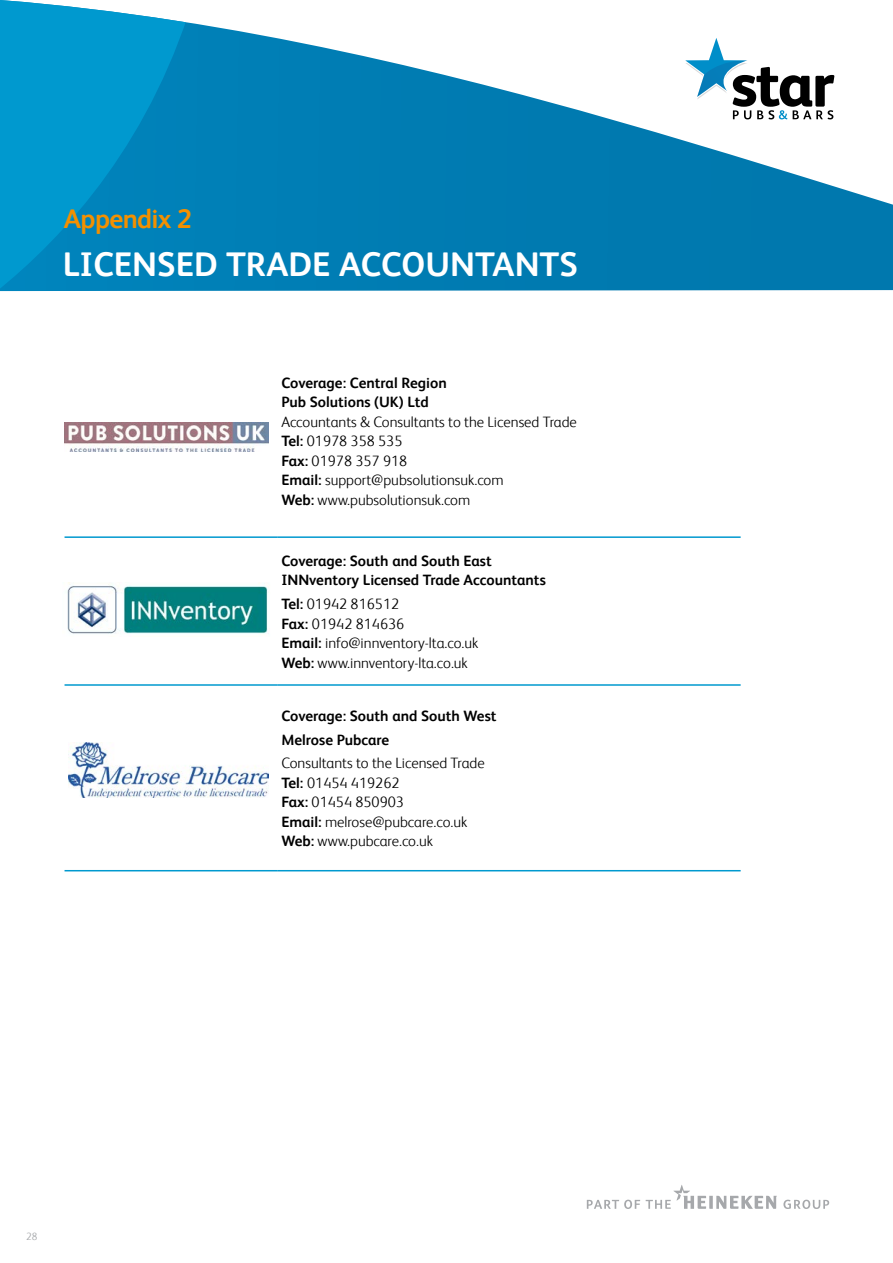
<style>
.page{position:relative;width:893px;height:1263px;background:#fff}
.page>*{position:absolute;margin:0;border:0;box-sizing:border-box;transform-origin:0 0}
.t1{font:700 34.35px "HEINEKEN Core";color:#fff}
.t2{font:700 27px "HEINEKEN Core";letter-spacing:-.025em;color:#f39000}
.t3{font:300 15px "HEINEKEN Core";color:#000}
.t4{font:700 15px/19.5px "HEINEKEN Core";color:#000}
.t5{font:300 10.5px "HEINEKEN Core";color:#a6a8ab}
.s1{font-weight:700}
</style>
<div class="page">
<svg style="left:257px;top:34px;width:636px;height:257px"></svg>
<svg style="left:0;top:0;width:257px;height:291px;background:#0d91c5"></svg>
<svg style="left:682px;top:35px;width:152px;height:84px"></svg>
<svg style="left:587px;top:1185px;width:242px;height:24px"></svg>
<hr style="left:65px;top:536px;width:212px;height:2px;background:#0099cf">
<hr style="left:277px;top:536px;width:464px;height:2px;background:#0099cf">
<hr style="left:65px;top:684px;width:212px;height:2px;background:#0099cf">
<hr style="left:277px;top:684px;width:464px;height:2px;background:#0099cf">
<hr style="left:65px;top:870px;width:212px;height:1px;background:#0099cf">
<hr style="left:277px;top:870px;width:464px;height:1px;background:#0099cf">
<img style="left:65px;top:422px;width:204px;height:29px">
<img style="left:67px;top:583px;width:201px;height:51px">
<img style="left:68px;top:742px;width:201px;height:55px">
<p class="t2" style="left:64px;top:200px;width:130px">Appendix 2</p>
<p class="t1" style="left:63px;top:240px;width:517px">LICENSED TRADE ACCOUNTANTS</p>
<p class="t4" style="left:281px;top:372px;width:167px">Coverage: Central Region</p>
<p class="t4" style="left:281px;top:392px;width:149px">Pub Solutions (UK) Ltd</p>
<p class="t3" style="left:281px;top:411px;width:297px">Accountants &amp; Consultants to the Licensed Trade</p>
<p class="t3" style="left:281px;top:431px;width:123px"><span class="s1">Tel:</span> 01978 358 535</p>
<p class="t3" style="left:281px;top:450px;width:127px"><span class="s1">Fax:</span> 01978 357 918</p>
<p class="t3" style="left:281px;top:470px;width:224px"><span class="s1">Email:</span> support@pubsolutionsuk.com</p>
<p class="t3" style="left:281px;top:489px;width:190px"><span class="s1">Web:</span> www.pubsolutionsuk.com</p>
<p class="t4" style="left:281px;top:550px;width:266px">Coverage: South and South East<br>INNventory Licensed Trade Accountants</p>
<p class="t3" style="left:281px;top:594px;width:119px"><span class="s1">Tel:</span> 01942 816512</p>
<p class="t3" style="left:281px;top:613px;width:124px"><span class="s1">Fax:</span> 01942 814636</p>
<p class="t3" style="left:281px;top:633px;width:198px"><span class="s1">Email:</span> info@innventory-lta.co.uk</p>
<p class="t3" style="left:281px;top:652px;width:188px"><span class="s1">Web:</span> www.innventory-lta.co.uk</p>
<p class="t4" style="left:281px;top:705px;width:217px">Coverage: South and South West</p>
<p class="t4" style="left:281px;top:729px;width:109px">Melrose Pubcare</p>
<p class="t3" style="left:281px;top:753px;width:205px">Consultants to the Licensed Trade</p>
<p class="t3" style="left:281px;top:772px;width:120px"><span class="s1">Tel:</span> 01454 419262</p>
<p class="t3" style="left:281px;top:792px;width:124px"><span class="s1">Fax:</span> 01454 850903</p>
<p class="t3" style="left:281px;top:811px;width:187px"><span class="s1">Email:</span> melrose@pubcare.co.uk</p>
<p class="t3" style="left:281px;top:831px;width:153px"><span class="s1">Web:</span> www.pubcare.co.uk</p>
<p class="t5" style="left:26px;top:1229px;width:13px">28</p>
</div>
